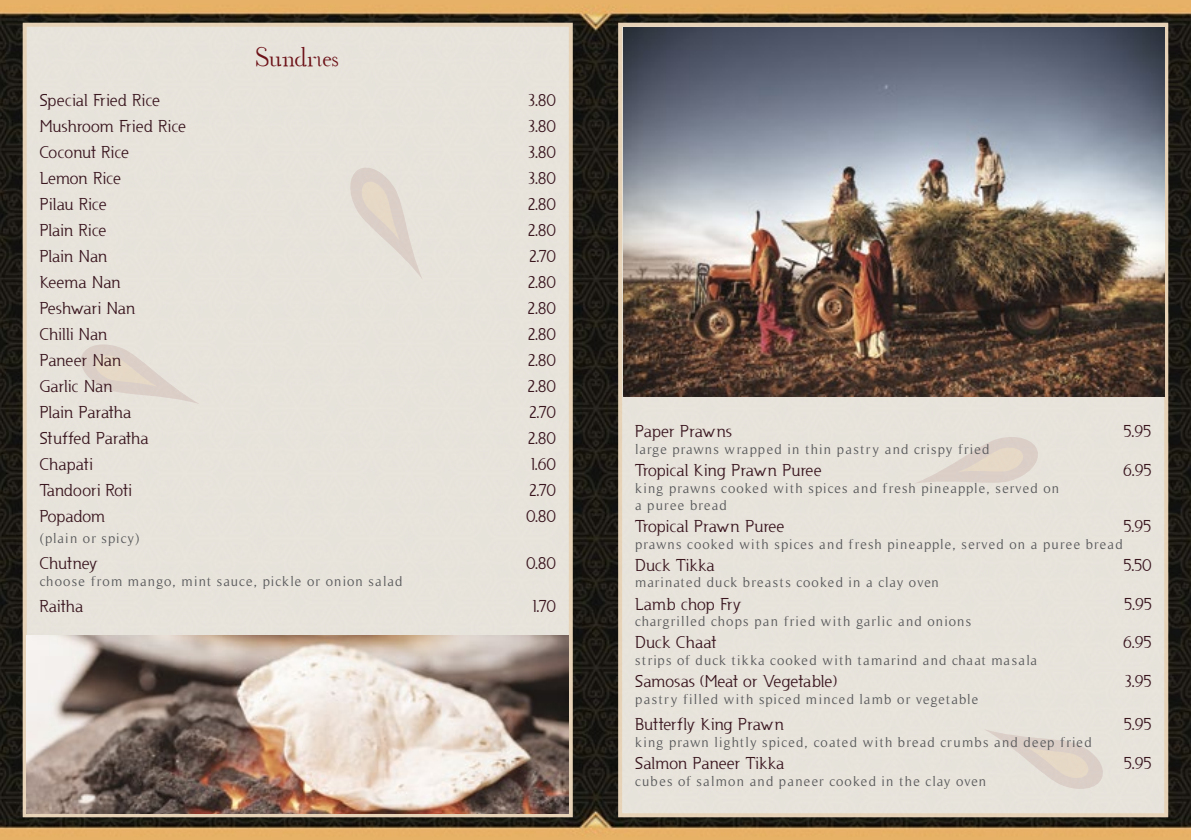
<style>
.page{position:relative;width:1191px;height:840px;background:#fff}
.page>*{position:absolute;margin:0;border:0;box-sizing:border-box;transform-origin:0 0}
.t1{font:24px "Decorativefont FINAL";color:#6c1117}
.t2{font:16px "Usenet";letter-spacing:.02em;color:#39151e}
.t3{font:14px/16.8px "Timeless";letter-spacing:.08em;color:#58585a}
</style>
<div class="page">
<img style="left:0;top:0;width:1191px;height:839px">
<div style="left:21px;top:21px;width:554px;height:797px;background:#e7e3dc"></div>
<svg style="left:616px;top:21px;width:554px;height:797px;background:#e2ded5"></svg>
<svg style="left:914px;top:433px;width:126px;height:53px;background:#e2dad1"></svg>
<svg style="left:983px;top:728px;width:123px;height:63px;background:#e3dbd3"></svg>
<svg style="left:347px;top:163px;width:76px;height:117px;background:#e3dcd4"></svg>
<svg style="left:77px;top:341px;width:123px;height:63px;background:#e3dbd3"></svg>
<img style="left:623px;top:27px;width:541px;height:369px">
<img style="left:27px;top:635px;width:541px;height:177px">
<h1 class="t1" style="left:257px;top:40px;width:84px">Sundries</h1>
<p class="t2" style="left:40px;top:90px;width:122px">Special Fried Rice</p>
<p class="t2" style="left:528px;top:90px;width:29px">3.80</p>
<p class="t2" style="left:40px;top:116px;width:148px">Mushroom Fried Rice</p>
<p class="t2" style="left:528px;top:116px;width:29px">3.80</p>
<p class="t2" style="left:40px;top:142px;width:91px">Coconut Rice</p>
<p class="t2" style="left:528px;top:142px;width:29px">3.80</p>
<p class="t2" style="left:40px;top:168px;width:83px">Lemon Rice</p>
<p class="t2" style="left:528px;top:168px;width:29px">3.80</p>
<p class="t2" style="left:40px;top:194px;width:68px">Pilau Rice</p>
<p class="t2" style="left:528px;top:194px;width:29px">2.80</p>
<p class="t2" style="left:40px;top:220px;width:68px">Plain Rice</p>
<p class="t2" style="left:528px;top:220px;width:29px">2.80</p>
<p class="t2" style="left:40px;top:246px;width:69px">Plain Nan</p>
<p class="t2" style="left:530px;top:246px;width:27px">2.70</p>
<p class="t2" style="left:40px;top:272px;width:83px">Keema Nan</p>
<p class="t2" style="left:528px;top:272px;width:29px">2.80</p>
<p class="t2" style="left:40px;top:298px;width:97px">Peshwari Nan</p>
<p class="t2" style="left:528px;top:298px;width:29px">2.80</p>
<p class="t2" style="left:40px;top:324px;width:69px">Chilli Nan</p>
<p class="t2" style="left:528px;top:324px;width:29px">2.80</p>
<p class="t2" style="left:40px;top:350px;width:83px">Paneer Nan</p>
<p class="t2" style="left:528px;top:350px;width:29px">2.80</p>
<p class="t2" style="left:40px;top:376px;width:74px">Garlic Nan</p>
<p class="t2" style="left:528px;top:376px;width:29px">2.80</p>
<p class="t2" style="left:40px;top:402px;width:93px">Plain Paratha</p>
<p class="t2" style="left:530px;top:402px;width:27px">2.70</p>
<p class="t2" style="left:40px;top:428px;width:110px">Stuffed Paratha</p>
<p class="t2" style="left:528px;top:428px;width:29px">2.80</p>
<p class="t2" style="left:40px;top:454px;width:54px">Chapati</p>
<p class="t2" style="left:531px;top:454px;width:26px">1.60</p>
<p class="t2" style="left:40px;top:480px;width:94px">Tandoori Roti</p>
<p class="t2" style="left:530px;top:480px;width:27px">2.70</p>
<p class="t2" style="left:40px;top:506px;width:67px">Popadom</p>
<p class="t2" style="left:526px;top:506px;width:31px">0.80</p>
<p class="t3" style="left:40px;top:529px;width:101px">(plain or spicy)</p>
<p class="t2" style="left:40px;top:552px;width:60px">Chutney</p>
<p class="t2" style="left:526px;top:552px;width:31px">0.80</p>
<p class="t3" style="left:40px;top:572px;width:364px">choose from mango, mint sauce, pickle or onion salad</p>
<p class="t2" style="left:40px;top:595px;width:45px">Raitha</p>
<p class="t2" style="left:533px;top:595px;width:24px">1.70</p>
<p class="t2" style="left:635px;top:421px;width:98px">Paper Prawns</p>
<p class="t2" style="left:1124px;top:421px;width:28px">5.95</p>
<p class="t3" style="left:635px;top:440px;width:356px">large prawns wrapped in thin pastry and crispy fried</p>
<p class="t2" style="left:635px;top:460px;width:188px">Tropical King Prawn Puree</p>
<p class="t2" style="left:1123px;top:460px;width:29px">6.95</p>
<p class="t3" style="left:635px;top:479px;width:425px">king prawns cooked with spices and fresh pineapple, served on a puree bread</p>
<p class="t2" style="left:635px;top:515px;width:151px">Tropical Prawn Puree</p>
<p class="t2" style="left:1124px;top:515px;width:28px">5.95</p>
<p class="t3" style="left:635px;top:535px;width:489px">prawns cooked with spices and fresh pineapple, served on a puree bread</p>
<p class="t2" style="left:635px;top:554px;width:81px">Duck Tikka</p>
<p class="t2" style="left:1124px;top:554px;width:29px">5.50</p>
<p class="t3" style="left:635px;top:574px;width:305px">marinated duck breasts cooked in a clay oven</p>
<p class="t2" style="left:635px;top:593px;width:108px">Lamb chop Fry</p>
<p class="t2" style="left:1125px;top:593px;width:28px">5.95</p>
<p class="t3" style="left:635px;top:613px;width:337px">chargrilled chops pan fried with garlic and onions</p>
<p class="t2" style="left:635px;top:632px;width:83px">Duck Chaat</p>
<p class="t2" style="left:1123px;top:632px;width:29px">6.95</p>
<p class="t3" style="left:635px;top:651px;width:403px">strips of duck tikka cooked with tamarind and chaat masala</p>
<p class="t2" style="left:635px;top:671px;width:203px">Samosas (Meat or Vegetable)</p>
<p class="t2" style="left:1125px;top:671px;width:28px">3.95</p>
<p class="t3" style="left:635px;top:690px;width:345px">pastry filled with spiced minced lamb or vegetable</p>
<p class="t2" style="left:635px;top:713px;width:150px">Butterfly King Prawn</p>
<p class="t2" style="left:1124px;top:713px;width:28px">5.95</p>
<p class="t3" style="left:635px;top:733px;width:458px">king prawn lightly spiced, coated with bread crumbs and deep fried</p>
<p class="t2" style="left:635px;top:752px;width:151px">Salmon Paneer Tikka</p>
<p class="t2" style="left:1124px;top:752px;width:28px">5.95</p>
<p class="t3" style="left:635px;top:772px;width:352px">cubes of salmon and paneer cooked in the clay oven</p>
</div>
